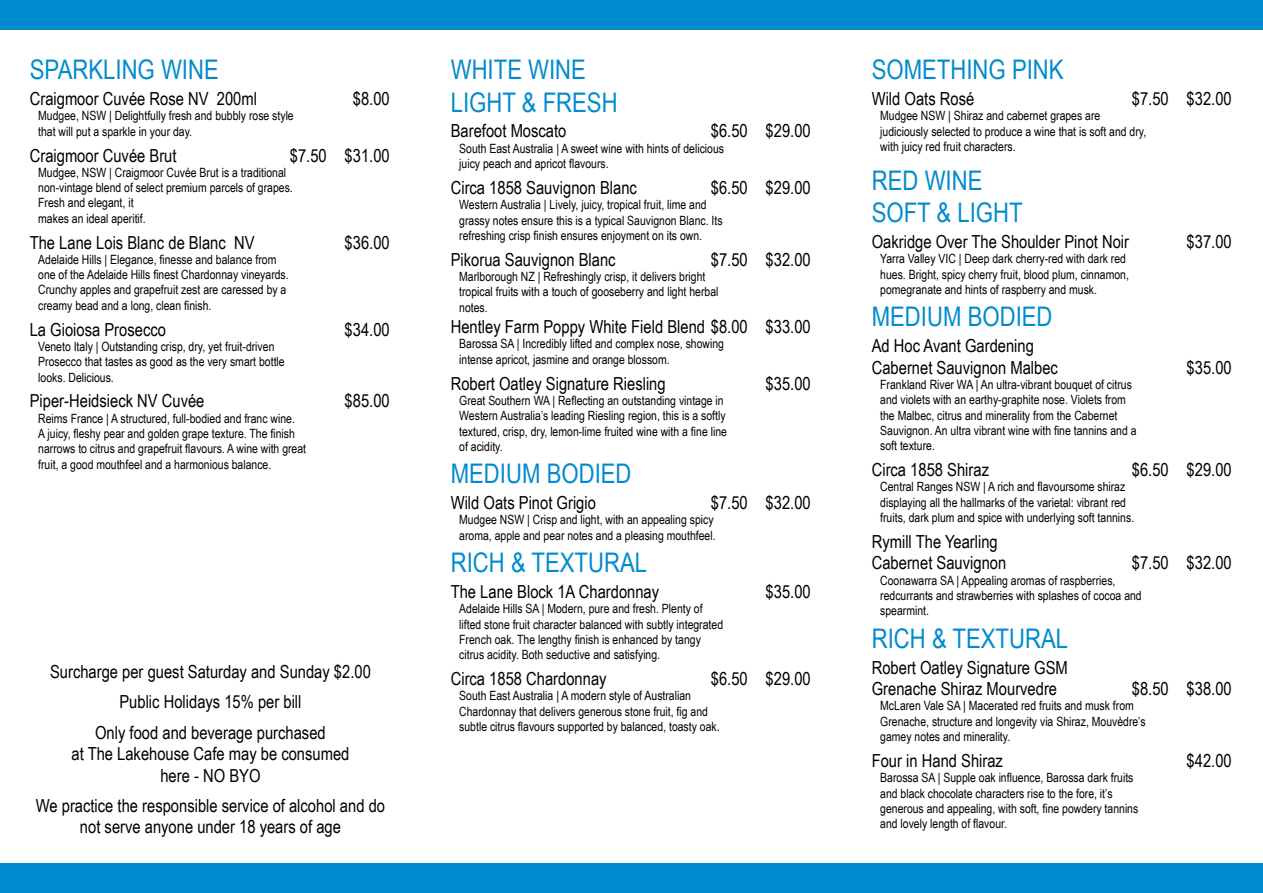
<style>
.page{position:relative;width:1263px;height:893px;background:#fff}
.page>*{position:absolute;margin:0;border:0;box-sizing:border-box;transform-origin:0 0}
.t1{font:27px/32.4px "Arial Narrow";color:#008bce}
.t2{font:18px/21.6px "Arial Narrow";color:#000}
.t3{font:12.75px/15.3px "Arial Narrow";color:#000}
</style>
<div class="page">
<div style="left:0;top:863px;width:1263px;height:30px;background:#008bce"></div>
<div style="left:0;top:0;width:1263px;height:30px;background:#008bce"></div>
<h1 class="t1" style="left:30px;top:52px;width:191px">SPARKLING WINE</h1>
<h2 class="t2" style="left:30px;top:87px;width:229px">Craigmoor Cuvée Rose NV 200ml</h2>
<h2 class="t2" style="left:353px;top:87px;width:38px">$8.00</h2>
<p class="t3" style="left:38px;top:108px;width:257px">Mudgee, NSW | Delightfully fresh and bubbly rose style that will put a sparkle in your day.</p>
<h2 class="t2" style="left:30px;top:144px;width:148px">Craigmoor Cuvée Brut</h2>
<h2 class="t2" style="left:290px;top:144px;width:101px">$7.50 $31.00</h2>
<p class="t3" style="left:38px;top:164px;width:256px">Mudgee, NSW | Craigmoor Cuvée Brut is a traditional non-vintage blend of select premium parcels of grapes.<br>Fresh and elegant, it<br>makes an ideal aperitif.</p>
<h2 class="t2" style="left:30px;top:231px;width:226px">The Lane Lois Blanc de Blanc NV</h2>
<h2 class="t2" style="left:345px;top:231px;width:47px">$36.00</h2>
<p class="t3" style="left:38px;top:251px;width:252px">Adelaide Hills | Elegance, finesse and balance from one of the Adelaide Hills finest Chardonnay vineyards.<br>Crunchy apples and grapefruit zest are caressed by a creamy bead and a long, clean finish.</p>
<h2 class="t2" style="left:30px;top:318px;width:138px">La Gioiosa Prosecco</h2>
<h2 class="t2" style="left:345px;top:318px;width:47px">$34.00</h2>
<p class="t3" style="left:38px;top:338px;width:248px">Veneto Italy | Outstanding crisp, dry, yet fruit-driven<br>Prosecco that tastes as good as the very smart bottle looks. Delicious.</p>
<h2 class="t2" style="left:30px;top:390px;width:176px">Piper-Heidsieck NV Cuvée</h2>
<h2 class="t2" style="left:345px;top:390px;width:47px">$85.00</h2>
<p class="t3" style="left:38px;top:410px;width:269px">Reims France | A structured, full-bodied and franc wine.<br>A juicy, fleshy pear and golden grape texture. The finish narrows to citrus and grapefruit flavours. A wine with great fruit, a good mouthfeel and a harmonious balance.</p>
<h2 class="t2" style="left:50px;top:656px;width:322px;line-height:30.2px;text-align:center">Surcharge per guest Saturday and Sunday $2.00<br>Public Holidays 15% per bill<br>Only food and beverage purchased</h2>
<h2 class="t2" style="left:72px;top:742px;width:279px;text-align:center">at The Lakehouse Cafe may be consumed here - NO BYO</h2>
<h2 class="t2" style="left:36px;top:794px;width:351px;text-align:center">We practice the responsible service of alcohol and do not serve anyone under 18 years of age</h2>
<h1 class="t1" style="left:451px;top:52px;width:168px">WHITE WINE<br>LIGHT &amp; FRESH</h1>
<h2 class="t2" style="left:451px;top:120px;width:117px">Barefoot Moscato</h2>
<h2 class="t2" style="left:711px;top:120px;width:101px">$6.50 $29.00</h2>
<p class="t3" style="left:459px;top:140px;width:266px">South East Australia | A sweet wine with hints of delicious juicy peach and apricot flavours.</p>
<h2 class="t2" style="left:451px;top:176px;width:188px">Circa 1858 Sauvignon Blanc</h2>
<h2 class="t2" style="left:711px;top:176px;width:101px">$6.50 $29.00</h2>
<p class="t3" style="left:459px;top:197px;width:265px">Western Australia | Lively, juicy, tropical fruit, lime and grassy notes ensure this is a typical Sauvignon Blanc. Its refreshing crisp finish ensures enjoyment on its own.</p>
<h2 class="t2" style="left:451px;top:248px;width:166px">Pikorua Sauvignon Blanc</h2>
<h2 class="t2" style="left:711px;top:248px;width:101px">$7.50 $32.00</h2>
<p class="t3" style="left:459px;top:268px;width:261px">Marlborough NZ | Refreshingly crisp, it delivers bright tropical fruits with a touch of gooseberry and light herbal notes.</p>
<h2 class="t2" style="left:451px;top:315px;width:361px">Hentley Farm Poppy White Field Blend $8.00 $33.00</h2>
<p class="t3" style="left:459px;top:336px;width:266px">Barossa SA | Incredibly lifted and complex nose, showing intense apricot, jasmine and orange blossom.</p>
<h2 class="t2" style="left:451px;top:372px;width:216px">Robert Oatley Signature Riesling</h2>
<h2 class="t2" style="left:766px;top:372px;width:47px">$35.00</h2>
<p class="t3" style="left:459px;top:392px;width:269px">Great Southern WA | Reflecting an outstanding vintage in Western Australia’s leading Riesling region, this is a softly textured, crisp, dry, lemon-lime fruited wine with a fine line of acidity.</p>
<h1 class="t1" style="left:451px;top:456px;width:182px">MEDIUM BODIED</h1>
<h2 class="t2" style="left:451px;top:491px;width:147px">Wild Oats Pinot Grigio</h2>
<h2 class="t2" style="left:711px;top:491px;width:101px">$7.50 $32.00</h2>
<p class="t3" style="left:459px;top:512px;width:258px">Mudgee NSW | Crisp and light, with an appealing spicy aroma, apple and pear notes and a pleasing mouthfeel.</p>
<h1 class="t1" style="left:451px;top:545px;width:198px">RICH &amp; TEXTURAL</h1>
<h2 class="t2" style="left:451px;top:580px;width:210px">The Lane Block 1A Chardonnay</h2>
<h2 class="t2" style="left:766px;top:580px;width:47px">$35.00</h2>
<p class="t3" style="left:459px;top:601px;width:265px">Adelaide Hills SA | Modern, pure and fresh. Plenty of lifted stone fruit character balanced with subtly integrated French oak. The lengthy finish is enhanced by tangy citrus acidity. Both seductive and satisfying.</p>
<h2 class="t2" style="left:451px;top:667px;width:157px">Circa 1858 Chardonnay</h2>
<h2 class="t2" style="left:711px;top:667px;width:101px">$6.50 $29.00</h2>
<p class="t3" style="left:459px;top:688px;width:262px">South East Australia | A modern style of Australian<br>Chardonnay that delivers generous stone fruit, fig and subtle citrus flavours supported by balanced, toasty oak.</p>
<h1 class="t1" style="left:872px;top:52px;width:193px">SOMETHING PINK</h1>
<h2 class="t2" style="left:872px;top:87px;width:104px">Wild Oats Rosé</h2>
<h2 class="t2" style="left:1132px;top:87px;width:101px">$7.50 $32.00</h2>
<p class="t3" style="left:880px;top:108px;width:268px">Mudgee NSW | Shiraz and cabernet grapes are judiciously selected to produce a wine that is soft and dry, with juicy red fruit characters.</p>
<h1 class="t1" style="left:872px;top:163px;width:152px">RED WINE<br>SOFT &amp; LIGHT</h1>
<h2 class="t2" style="left:872px;top:230px;width:259px">Oakridge Over The Shoulder Pinot Noir</h2>
<h2 class="t2" style="left:1187px;top:230px;width:47px">$37.00</h2>
<p class="t3" style="left:880px;top:251px;width:250px">Yarra Valley VIC | Deep dark cherry-red with dark red hues. Bright, spicy cherry fruit, blood plum, cinnamon, pomegranate and hints of raspberry and musk.</p>
<h1 class="t1" style="left:872px;top:299px;width:182px">MEDIUM BODIED</h1>
<h2 class="t2" style="left:872px;top:334px;width:188px">Ad Hoc Avant Gardening<br>Cabernet Sauvignon Malbec</h2>
<h2 class="t2" style="left:1187px;top:356px;width:47px">$35.00</h2>
<p class="t3" style="left:880px;top:376px;width:258px">Frankland River WA | An ultra-vibrant bouquet of citrus and violets with an earthy-graphite nose. Violets from the Malbec, citrus and minerality from the Cabernet Sauvignon. An ultra vibrant wine with fine tannins and a soft texture.</p>
<h2 class="t2" style="left:872px;top:458px;width:119px">Circa 1858 Shiraz</h2>
<h2 class="t2" style="left:1132px;top:458px;width:101px">$6.50 $29.00</h2>
<p class="t3" style="left:880px;top:479px;width:255px">Central Ranges NSW | A rich and flavoursome shiraz displaying all the hallmarks of the varietal: vibrant red fruits, dark plum and spice with underlying soft tannins.</p>
<h2 class="t2" style="left:872px;top:530px;width:136px">Rymill The Yearling<br>Cabernet Sauvignon</h2>
<h2 class="t2" style="left:1132px;top:552px;width:101px">$7.50 $32.00</h2>
<p class="t3" style="left:880px;top:572px;width:263px">Coonawarra SA | Appealing aromas of raspberries, redcurrants and strawberries with splashes of cocoa and spearmint.</p>
<h1 class="t1" style="left:872px;top:621px;width:198px">RICH &amp; TEXTURAL</h1>
<h2 class="t2" style="left:872px;top:656px;width:198px">Robert Oatley Signature GSM<br>Grenache Shiraz Mourvedre</h2>
<h2 class="t2" style="left:1132px;top:677px;width:101px">$8.50 $38.00</h2>
<p class="t3" style="left:880px;top:698px;width:267px">McLaren Vale SA | Macerated red fruits and musk from<br>Grenache, structure and longevity via Shiraz, Mouvèdre’s gamey notes and minerality.</p>
<h2 class="t2" style="left:872px;top:749px;width:133px">Four in Hand Shiraz</h2>
<h2 class="t2" style="left:1187px;top:749px;width:47px">$42.00</h2>
<p class="t3" style="left:880px;top:770px;width:260px">Barossa SA | Supple oak influence, Barossa dark fruits and black chocolate characters rise to the fore, it’s generous and appealing, with soft, fine powdery tannins and lovely length of flavour.</p>
</div>
